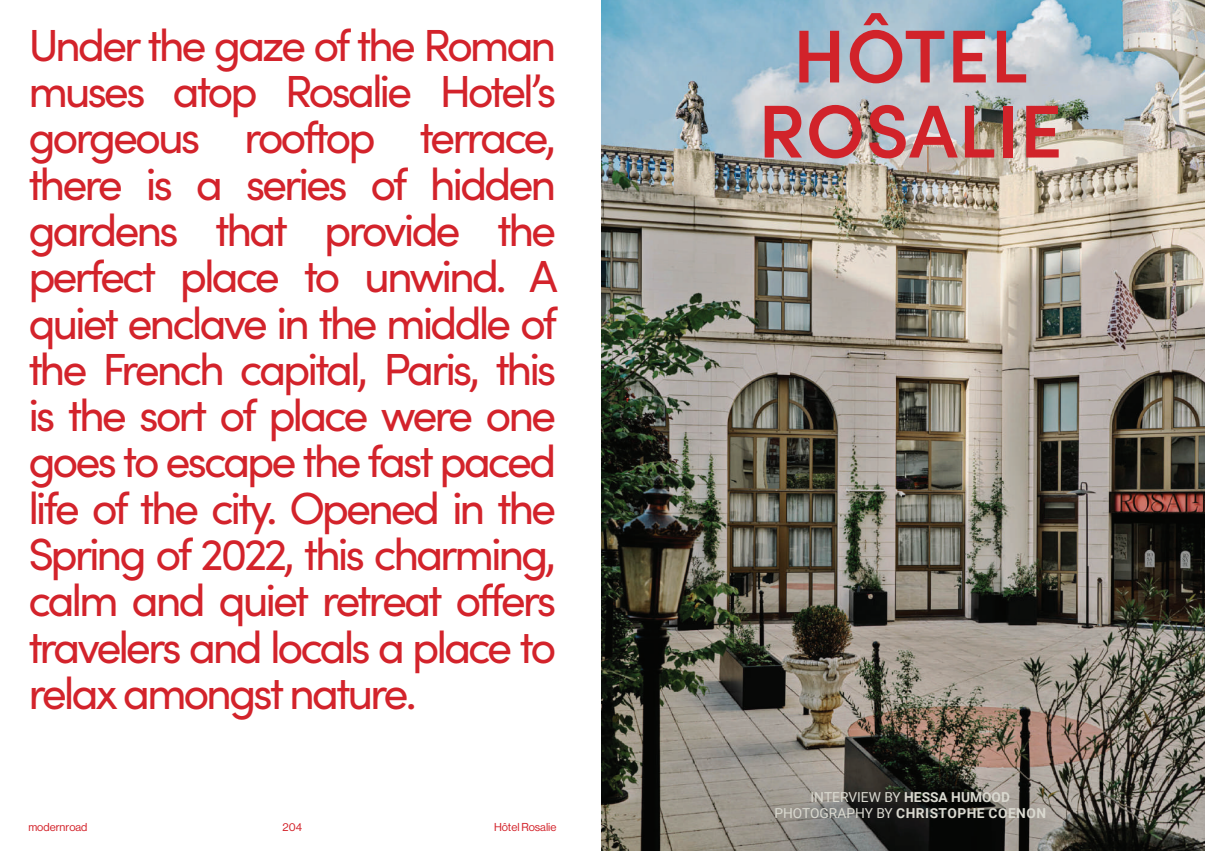
<style>
.page{position:relative;width:1205px;height:851px;background:#fff}
.page>*{position:absolute;margin:0;border:0;box-sizing:border-box;transform-origin:0 0}
.t1{font:600 75px/75px "Sofia Pro";letter-spacing:.01em;color:#d1232a;text-align:center}
.t2{font:45px/46.2px "Sofia Pro";letter-spacing:-.07em;color:#d3232b;text-align:justify}
.t3{font:700 13.75px/16.5px "Roboto";letter-spacing:.035em;color:#dad9d0;text-align:center}
.t4{font:11.25px "N Haas Grotesk DS Pro 55 Rg";color:#d3232b}
.s1{font-weight:400}
</style>
<div class="page">
<img style="left:602px;top:0;width:603px;height:850px">
<p class="t2" style="left:28px;top:19px;width:531px">Under the gaze of the Roman muses atop Rosalie Hotel’s gorgeous rooftop terrace, there is a series of hidden gardens that provide the perfect place to unwind. A quiet enclave in the middle of the French capital, Paris, this is the sort of place were one goes to escape the fast paced life of the city. Opened in the Spring of 2022, this charming, calm and quiet retreat offers travelers and locals a place to relax amongst nature.</p>
<p class="t4" style="left:28px;top:820px;width:61px">modernroad</p>
<p class="t4" style="left:283px;top:820px;width:21px">204</p>
<p class="t4" style="left:494px;top:820px;width:64px">Hôtel Rosalie</p>
<h1 class="t1" style="left:758px;top:13px;width:306px">HÔTEL<br>ROSALIE</h1>
<p class="t3" style="left:774px;top:787px;width:273px"><span class="s1">INTERVIEW BY</span> HESSA HUMOOD<br><span class="s1">PHOTOGRAPHY BY</span> CHRISTOPHE COENON</p>
</div>
